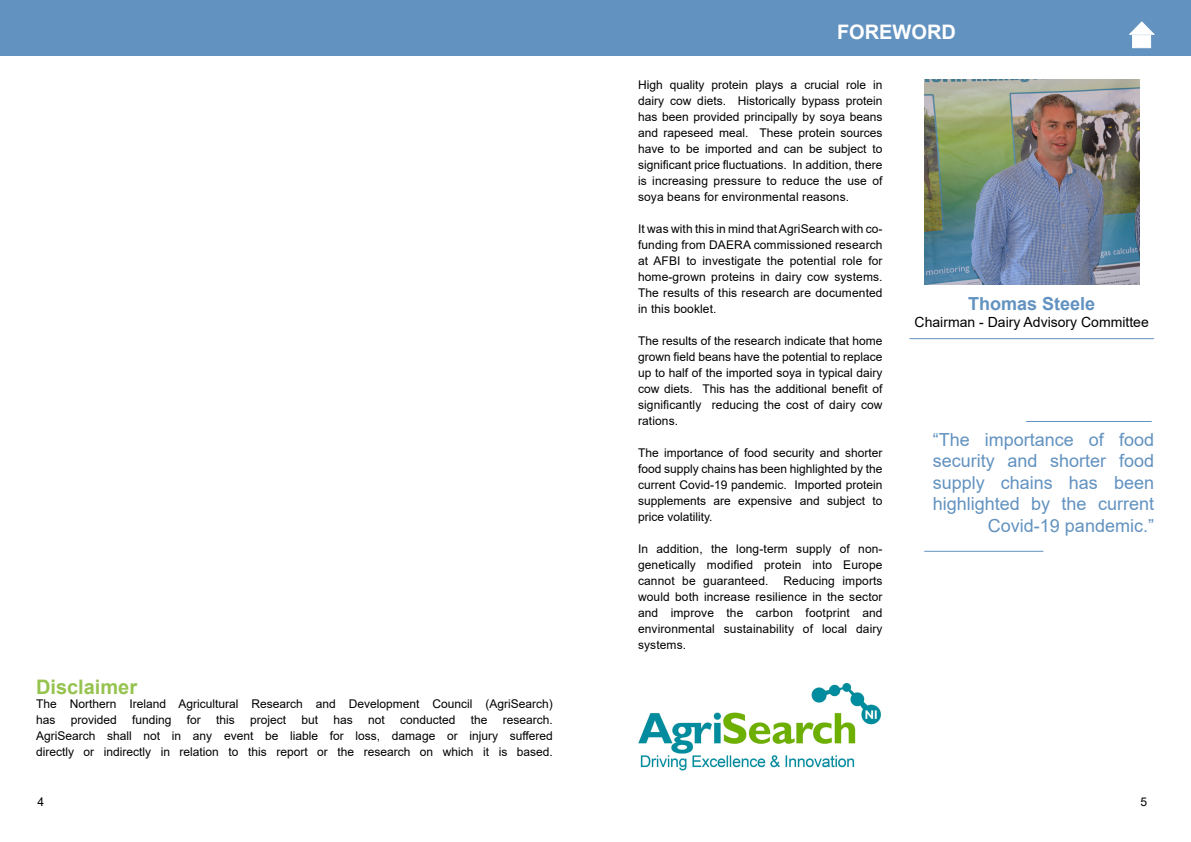
<style>
.page{position:relative;width:1191px;height:842px;background:#fff}
.page>*{position:absolute;margin:0;border:0;box-sizing:border-box;transform-origin:0 0}
.t1{font:700 20px "Arial";color:#96c34f}
.t2{font:700 20px "Arial";color:#fff}
.t3{font:18px/21.6px "Arial";color:#6292c0;text-align:right}
.t4{font:700 18px "Arial";color:#6292c0}
.t5{font:14px "Arial";color:#000}
.t6{font:12px/16px "Arial";color:#000;text-align:justify}
</style>
<div class="page">
<div style="left:0;top:0;width:1191px;height:56px;background:#6292c0"></div>
<div style="left:1132px;top:35px;width:19px;height:13px;background:#fff"></div>
<svg style="left:1128px;top:21px;width:27px;height:14px"></svg>
<img style="left:924px;top:79px;width:215px;height:206px">
<hr style="left:909px;top:338px;width:245px;height:1px;background:#6292c0">
<hr style="left:1026px;top:421px;width:125px;height:1px;background:#6292c0">
<hr style="left:924px;top:551px;width:119px;height:1px;background:#6292c0">
<img style="left:638px;top:683px;width:243px;height:88px">
<h1 class="t2" style="left:837px;top:18px;width:120px">FOREWORD</h1>
<h1 class="t1" style="left:36px;top:672px;width:103px">Disclaimer</h1>
<p class="t6" style="left:36px;top:696px;width:518px">The Northern Ireland Agricultural Research and Development Council (AgriSearch) has</p>
<p class="t6" style="left:71px;top:712px;width:48px">provided</p>
<p class="t6" style="left:132px;top:712px;width:41px">funding</p>
<p class="t6" style="left:187px;top:712px;width:16px">for</p>
<p class="t6" style="left:216px;top:712px;width:20px">this</p>
<p class="t6" style="left:250px;top:712px;width:38px">project</p>
<p class="t6" style="left:301px;top:712px;width:18px">but</p>
<p class="t6" style="left:333px;top:712px;width:21px">has</p>
<p class="t6" style="left:368px;top:712px;width:18px">not</p>
<p class="t6" style="left:400px;top:712px;width:57px">conducted</p>
<p class="t6" style="left:471px;top:712px;width:18px">the</p>
<p class="t6" style="left:36px;top:712px;width:518px;text-indent:467px">research.<br>AgriSearch shall not in any event be liable for loss, damage or injury suffered directly or indirectly in relation to this report or the research on which it is based.</p>
<p class="t6" style="left:638px;top:77px;width:246px">High quality protein plays a crucial role in dairy cow diets. Historically bypass protein has been provided principally by soya beans and rapeseed meal. These protein sources have to be imported and can be subject to significant price fluctuations. In addition, there is increasing pressure to reduce the use of soya beans for environmental reasons.</p>
<p class="t6" style="left:638px;top:221px;width:246px">It was with this in mind that AgriSearch with co&shy;funding from DAERA commissioned research at AFBI to investigate the potential role for home-grown proteins in dairy cow systems.<br>The results of this research are documented in this booklet.</p>
<p class="t6" style="left:638px;top:333px;width:246px">The results of the research indicate that home grown field beans have the potential to replace up to half of the imported soya in typical dairy cow diets. This has the additional benefit of significantly reducing the cost of dairy cow rations.</p>
<p class="t6" style="left:638px;top:445px;width:246px">The importance of food security and shorter food supply chains has been highlighted by the current Covid-19 pandemic. Imported protein supplements are expensive and subject to price volatility.</p>
<p class="t6" style="left:638px;top:541px;width:246px">In addition, the long-term supply of non&shy;genetically modified protein into Europe cannot be guaranteed. Reducing imports would both increase resilience in the sector and improve the carbon footprint and environmental sustainability of local dairy systems.</p>
<h2 class="t4" style="left:968px;top:291px;width:129px">Thomas Steele</h2>
<p class="t5" style="left:914px;top:312px;width:236px">Chairman - Dairy Advisory Committee</p>
<h2 class="t3" style="left:932px;top:428px;width:223px">“The importance of food security and shorter food supply chains has been highlighted by the current<br>Covid-19 pandemic.”</h2>
<p class="t6" style="left:37px;top:794px;width:8px">4</p>
<p class="t6" style="left:1140px;top:794px;width:8px">5</p>
</div>
